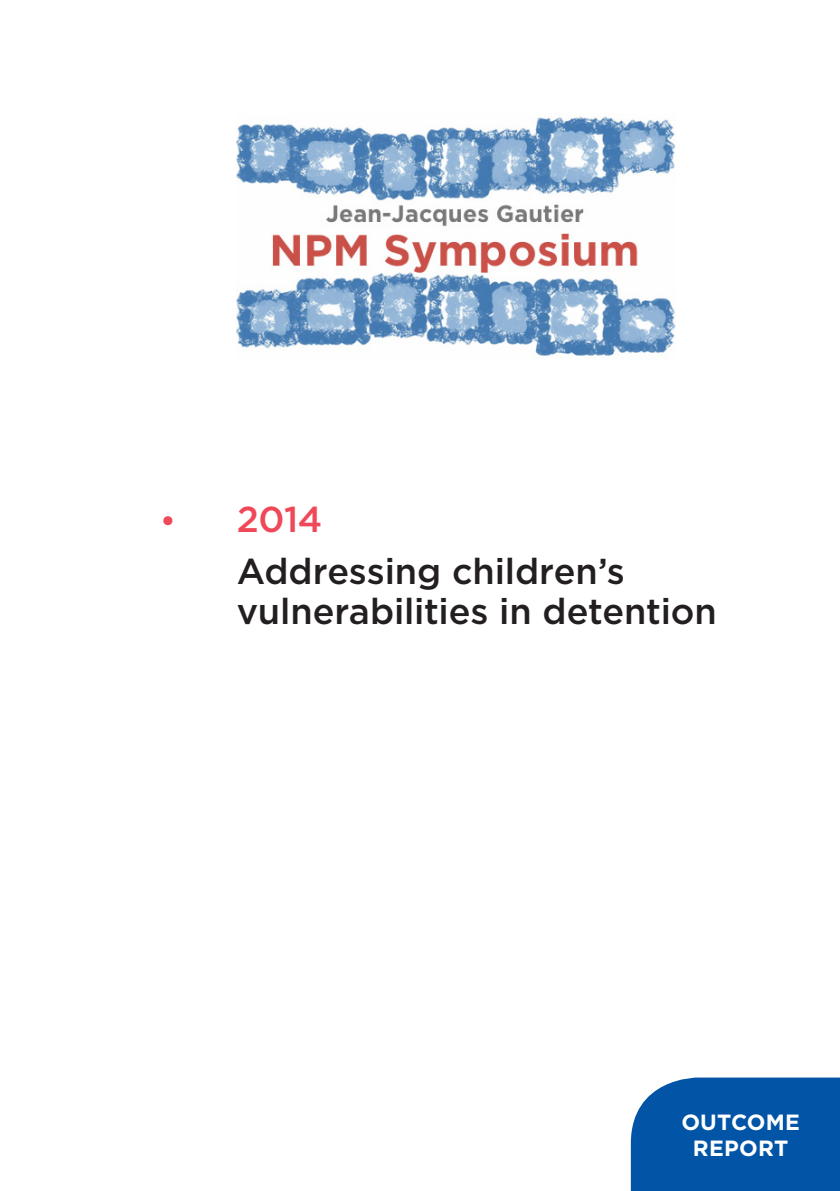
<style>
.page{position:relative;width:840px;height:1191px;background:#fff}
.page>*{position:absolute;margin:0;border:0;box-sizing:border-box;transform-origin:0 0}
.FC_A{font:500 36px/40px "Gotham";letter-spacing:-.005em;color:#231f20}
.FC_A-2{font:500 36px "Gotham";color:#ef4858}
.TP_head_A{font:700 22px "Gotham";letter-spacing:.01em;color:#fff}
.s1{font-size:32px}
</style>
<div class="page">
<img style="left:236px;top:116px;width:438px;height:240px">
<div style="left:630px;top:1077px;width:209px;height:114px;background:#0154a6"></div>
<p class="FC_A-2" style="left:160px;top:497px;width:164px"><span class="s1">•</span> 2014</p>
<p class="FC_A" style="left:236px;top:550px;width:481px">Addressing children’s vulnerabilities in detention</p>
<p class="TP_head_A" style="left:681px;top:1109px;width:120px">OUTCOME</p>
<p class="TP_head_A" style="left:692px;top:1135px;width:97px">REPORT</p>
</div>
